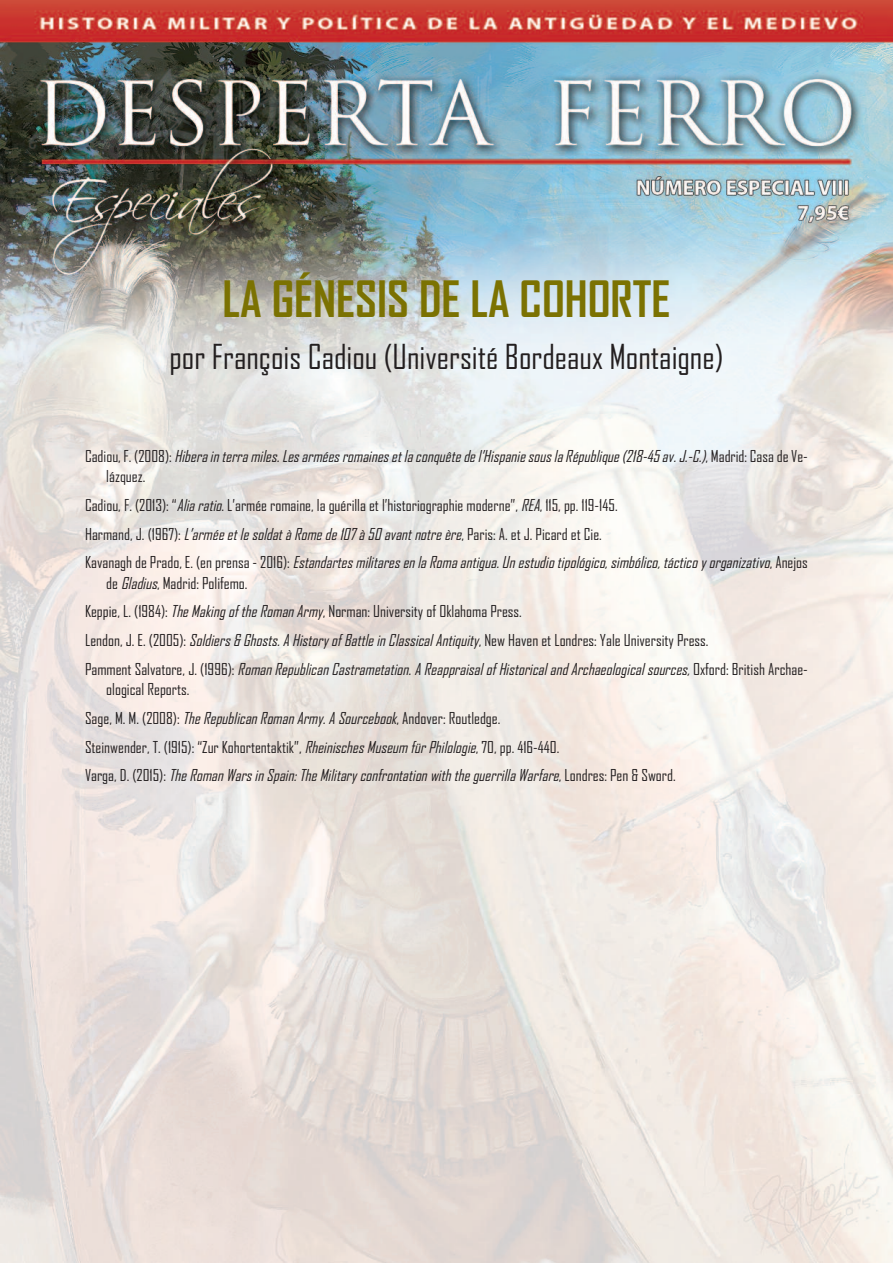
<style>
.page{position:relative;width:893px;height:1263px;background:#fff}
.page>*{position:absolute;margin:0;border:0;box-sizing:border-box;transform-origin:0 0}
.t1{font:700 48px "Agency FB";color:#7b7202}
.t2{font:33px "Agency FB";color:#231f20}
.t3{font:15.75px/28.8px "Agency FB";color:#231f20}
.t4{font:italic 15.75px/20.2px "Agency FB";color:#231f20}
.s1{font-style:normal}
.s2{font-style:italic}
</style>
<div class="page">
<img style="left:0;top:0;width:893px;height:1263px">
<h1 class="t1" style="left:223px;top:273px;width:449px">LA GÉNESIS DE LA COHORTE</h1>
<h2 class="t2" style="left:170px;top:339px;width:555px">por François Cadiou (Université Bordeaux Montaigne)</h2>
<p class="t4" style="left:106px;top:446px;width:703px;text-indent:-21px"><span class="s1">C a d i o u , F . ( 2 0 0 8 ) :</span> Hibera in terra miles. Les armées romaines et la conquête de l’Hispanie sous la République (218-45 av. J.-C.)<span class="s1">, M a d r i d : C a s a d e V e - lázquez.</span></p>
<p class="t3" style="left:85px;top:491px;width:724px">Cadiou, F. (2013): “<span class="s2">Aliaratio</span>. L’armée romaine, la guérilla et l’historiographie moderne”, <span class="s2">REA</span>, 115, pp. 119-145.<br>Harmand, J. (1967): <span class="s2">L’arméeetlesoldatàRomede107à50avantnotreère</span>, Paris: A. et J. Picard et Cie.<br>K a v a n a g h d e P r a d o , E . ( e n p r e n s a - 2 0 1 6 ) : <span class="s2">Estandartes militares en la Roma antigua. Un estudio tipológico, simbólico, táctico y organizativo</span>, A n e j o s</p>
<p class="t3" style="left:85px;top:569px;width:724px;text-indent:21px">de <span class="s2">Gladius</span>, Madrid: Polifemo.<br>Keppie, L. (1984): <span class="s2">TheMakingoftheRomanArmy</span>, Norman: University of Oklahoma Press.<br>Lendon, J. E. (2005): <span class="s2">Soldiers&amp;Ghosts.AHistoryofBattleinClassicalAntiquity</span>, New Haven et Londres: Yale University Press.<br>P a m m e n t S a l v a t o r e , J . ( 1 9 9 6 ) : <span class="s2">Roman Republican Castrametation. A Reappraisal of Historical and Archaeological sources,</span> O x f o r d : B r i t i s h A r c h a e -</p>
<p class="t3" style="left:85px;top:675px;width:592px;text-indent:21px">ological Reports.<br>Sage, M. M. (2008): <span class="s2">TheRepublicanRomanArmy.ASourcebook</span>, Andover: Routledge.<br>Steinwender, T. (1915): “Zur Kohortentaktik”, <span class="s2">RheinischesMuseumfürPhilologie</span>, 70, pp. 416-440.<br>V a r g a , D . ( 2 0 1 5 ) : <span class="s2">The Roman Wars in Spain: The Military confrontation with the guerrilla Warfare</span>, L o n d r e s : P e n &amp; S w o r d .</p>
</div>
